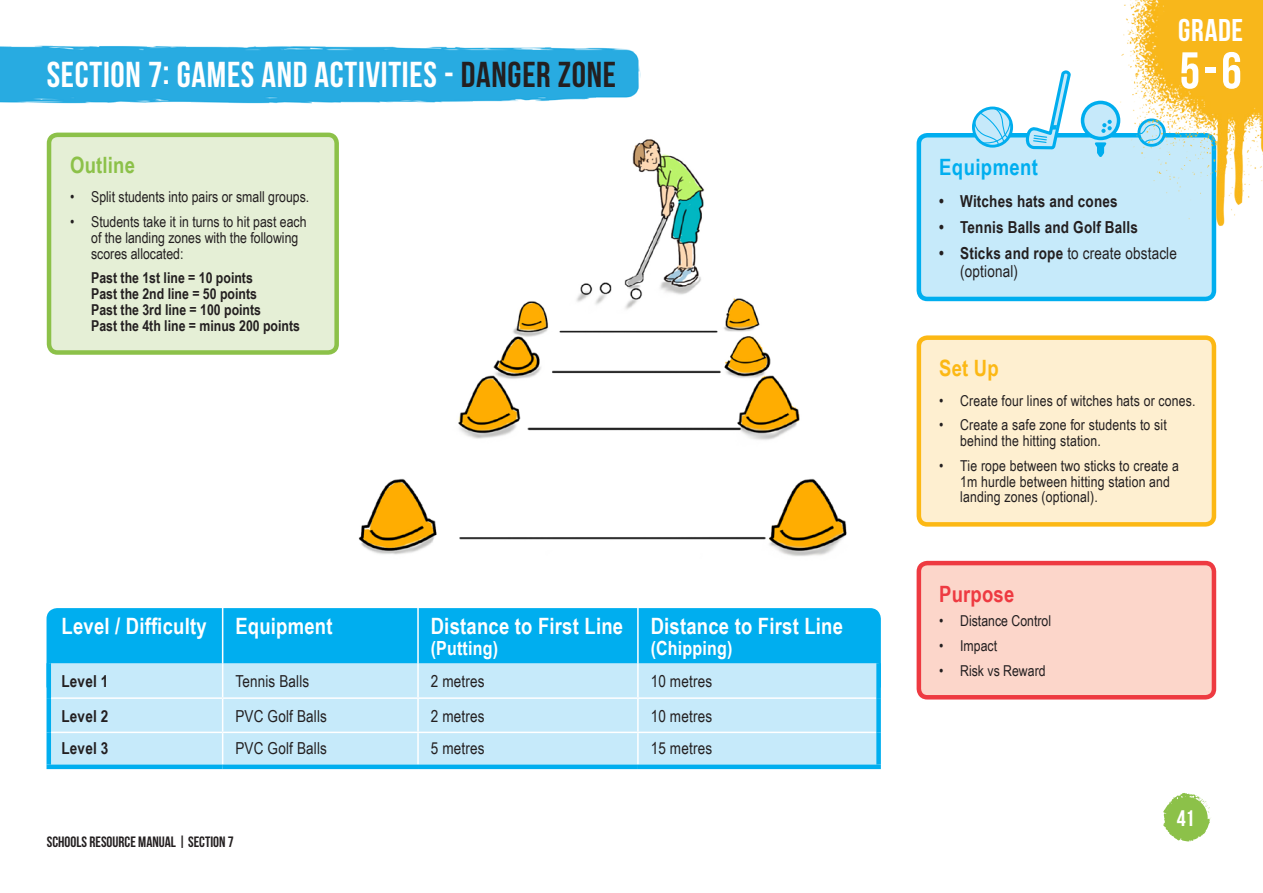
<style>
.page{position:relative;width:1263px;height:893px;background:#fff}
.page>*{position:absolute;margin:0;border:0;box-sizing:border-box;transform-origin:0 0}
.t1{font:51.6px "Bebas Neue";color:#fff}
.t2{font:36px "Bebas Neue";letter-spacing:.02em;color:#fff}
.t3{font:31.5px "Bebas Neue";letter-spacing:.02em;color:#fff}
.Light_11_15_2mm{font:700 22.5px "Arial Narrow";letter-spacing:.01em;color:#fff}
.t4{font:700 22.5px "Arial Narrow";letter-spacing:.02em;color:#00aeef}
.t5{font:700 22.5px "Arial Narrow";letter-spacing:.01em;color:#8cc149}
.t6{font:700 22.5px "Arial Narrow";letter-spacing:.01em;color:#ee3a41}
.t7{font:700 22.5px "Arial Narrow";color:#fcb814}
.t8{font:22.5px "Bebas Neue";color:#fff}
.Light_11_15_2mm-2{font:700 19.5px "Arial Narrow";letter-spacing:.01em;color:#fff}
.t9{font:16.5px/17.2px "Arial Narrow";letter-spacing:.01em;color:#231f20}
.t10{font:700 16.5px "Arial Narrow";letter-spacing:.01em;color:#231f20}
.t11{font:15px/15.8px "Arial Narrow";letter-spacing:.01em;color:#231f20}
.t12{font:700 15px/15.8px "Arial Narrow";color:#231f20}
.t13{font:15px "Bebas Neue";color:#231f20}
.s1{color:#231f20}
.s2{font-weight:700}
</style>
<div class="page">
<svg style="left:1163px;top:793px;width:48px;height:49px"></svg>
<img style="left:0;top:45px;width:641px;height:59px">
<div style="left:49px;top:135px;width:288px;height:217px;background:#e5efd6;border-radius:9px"></div>
<div style="left:47px;top:133px;width:292px;height:222px;border:4px solid #8cc149;border-radius:9px"></div>
<div style="left:919px;top:338px;width:295px;height:186px;background:#feefd0;border-radius:9px"></div>
<div style="left:916px;top:335px;width:300px;height:192px;border:4px solid #fcb814;border-radius:9px"></div>
<div style="left:919px;top:135px;width:295px;height:164px;background:#c6eafa;border-radius:9px"></div>
<div style="left:916px;top:133px;width:300px;height:168px;border:4px solid #00aeef;border-radius:9px"></div>
<div style="left:1082px;top:102px;width:36px;height:36px;background:#c6e9fa;border-radius:50%"></div>
<div style="left:1081px;top:101px;width:39px;height:39px;border:4px solid #00adee;border-radius:50%"></div>
<svg style="left:1101px;top:120px;width:7px;height:13px"></svg>
<svg style="left:1094px;top:142px;width:13px;height:15px"></svg>
<div style="left:972px;top:107px;width:41px;height:41px;border:3px solid #00adee;border-radius:50%"></div>
<svg style="left:974px;top:107px;width:37px;height:39px"></svg>
<svg style="left:1024px;top:70px;width:49px;height:80px"></svg>
<div style="left:46px;top:608px;width:835px;height:82px;background:#00aeef"></div>
<div style="left:51px;top:663px;width:825px;height:102px;background:#c6eafa"></div>
<hr style="left:51px;top:732px;width:172px;height:1px;background:#fff">
<hr style="left:223px;top:732px;width:195px;height:1px;background:#fff">
<hr style="left:418px;top:732px;width:220px;height:1px;background:#fff">
<hr style="left:638px;top:732px;width:238px;height:1px;background:#fff">
<hr style="left:222px;top:663px;width:1px;height:34px;background:#fff">
<hr style="left:417px;top:663px;width:2px;height:34px;background:#fff">
<hr style="left:637px;top:663px;width:2px;height:34px;background:#fff">
<hr style="left:51px;top:697px;width:172px;height:2px;background:#fff">
<hr style="left:223px;top:697px;width:195px;height:2px;background:#fff">
<hr style="left:222px;top:699px;width:1px;height:33px;background:#fff">
<hr style="left:418px;top:697px;width:220px;height:2px;background:#fff">
<hr style="left:417px;top:699px;width:2px;height:33px;background:#fff">
<hr style="left:638px;top:697px;width:238px;height:2px;background:#fff">
<hr style="left:637px;top:699px;width:2px;height:33px;background:#fff">
<hr style="left:222px;top:733px;width:1px;height:32px;background:#fff">
<hr style="left:417px;top:733px;width:2px;height:32px;background:#fff">
<hr style="left:637px;top:733px;width:2px;height:32px;background:#fff">
<hr style="left:47px;top:663px;width:4px;height:35px;background:#00aeef">
<div style="left:876px;top:663px;width:5px;height:35px;background:#00aeef"></div>
<hr style="left:47px;top:698px;width:4px;height:34px;background:#00aeef">
<div style="left:876px;top:698px;width:5px;height:34px;background:#00aeef"></div>
<hr style="left:47px;top:732px;width:4px;height:33px;background:#00aeef">
<div style="left:876px;top:732px;width:5px;height:33px;background:#00aeef"></div>
<hr style="left:47px;top:765px;width:176px;height:4px;background:#00aeef">
<hr style="left:223px;top:765px;width:195px;height:4px;background:#00aeef">
<hr style="left:418px;top:765px;width:220px;height:4px;background:#00aeef">
<hr style="left:638px;top:765px;width:243px;height:4px;background:#00aeef">
<hr style="left:222px;top:608px;width:1px;height:55px;background:#fff">
<hr style="left:637px;top:608px;width:2px;height:55px;background:#fff">
<hr style="left:417px;top:608px;width:2px;height:55px;background:#fff">
<div style="left:919px;top:563px;width:295px;height:134px;background:#fcd6ca;border-radius:9px"></div>
<div style="left:916px;top:561px;width:300px;height:138px;border:4px solid #ee3a41;border-radius:9px"></div>
<img style="left:358px;top:139px;width:489px;height:417px">
<img style="left:1108px;top:0;width:155px;height:233px">
<p class="t2" style="left:47px;top:55px;width:571px">SECTION 7: GAMES AND ACTIVITIES - <span class="s1">DANGER ZONE</span></p>
<p class="t5" style="left:70px;top:148px;width:66px">Outline</p>
<p class="t11" style="left:70px;top:189px;width:241px">• Split students into pairs or small groups.</p>
<p class="t11" style="left:91px;top:213px;width:217px;text-indent:-21px">• Students take it in turns to hit past each of the landing zones with the following scores allocated:</p>
<p class="t12" style="left:91px;top:269px;width:210px">Past the 1st line = 10 points<br>Past the 2nd line = 50 points<br>Past the 3rd line = 100 points<br>Past the 4th line = minus 200 points</p>
<p class="Light_11_15_2mm" style="left:62px;top:609px;width:147px">Level / Difficulty</p>
<p class="Light_11_15_2mm" style="left:235px;top:609px;width:99px">Equipment</p>
<p class="Light_11_15_2mm" style="left:431px;top:609px;width:194px">Distance to First Line</p>
<p class="Light_11_15_2mm-2" style="left:431px;top:633px;width:69px">(Putting)</p>
<p class="Light_11_15_2mm" style="left:651px;top:609px;width:194px">Distance to First Line</p>
<p class="Light_11_15_2mm-2" style="left:651px;top:633px;width:83px">(Chipping)</p>
<p class="t10" style="left:62px;top:668px;width:48px">Level 1</p>
<p class="t9" style="left:235px;top:672px;width:76px">Tennis Balls</p>
<p class="t9" style="left:431px;top:672px;width:55px">2 metres</p>
<p class="t9" style="left:651px;top:672px;width:63px">10 metres</p>
<p class="t10" style="left:62px;top:703px;width:48px">Level 2</p>
<p class="t9" style="left:235px;top:707px;width:93px">PVC Golf Balls</p>
<p class="t9" style="left:431px;top:707px;width:55px">2 metres</p>
<p class="t9" style="left:651px;top:707px;width:63px">10 metres</p>
<p class="t10" style="left:62px;top:736px;width:48px">Level 3</p>
<p class="t9" style="left:235px;top:739px;width:93px">PVC Golf Balls</p>
<p class="t9" style="left:431px;top:739px;width:55px">5 metres</p>
<p class="t9" style="left:651px;top:739px;width:63px">15 metres</p>
<p class="t13" style="left:47px;top:833px;width:189px">SCHOOLS RESOURCE MANUAL | SECTION 7</p>
<p class="t4" style="left:939px;top:150px;width:100px">Equipment</p>
<p class="t3" style="left:1178px;top:13px;width:66px">GRADE</p>
<p class="t1" style="left:1180px;top:42px;width:64px">5-6</p>
<p class="t10" style="left:939px;top:189px;width:180px">• Witches hats and cones</p>
<p class="t10" style="left:939px;top:215px;width:200px">• Tennis Balls and Golf Balls</p>
<p class="t9" style="left:960px;top:244px;width:218px;text-indent:-21px"><span class="s2">• Sticks and rope</span> to create obstacle (optional)</p>
<p class="t7" style="left:939px;top:351px;width:61px">Set Up</p>
<p class="t11" style="left:939px;top:392px;width:258px">• Create four lines of witches hats or cones.</p>
<p class="t11" style="left:960px;top:417px;width:208px;text-indent:-21px">• Create a safe zone for students to sit behind the hitting station.</p>
<p class="t11" style="left:960px;top:457px;width:220px;text-indent:-21px">• Tie rope between two sticks to create a<br>1m hurdle between hitting station and landing zones (optional).</p>
<p class="t6" style="left:939px;top:577px;width:77px">Purpose</p>
<p class="t11" style="left:939px;top:613px;width:113px">• Distance Control</p>
<p class="t11" style="left:939px;top:637px;width:59px">• Impact</p>
<p class="t11" style="left:939px;top:662px;width:108px">• Risk vs Reward</p>
<h3 class="t8" style="left:1177px;top:806px;width:19px">41</h3>
</div>
